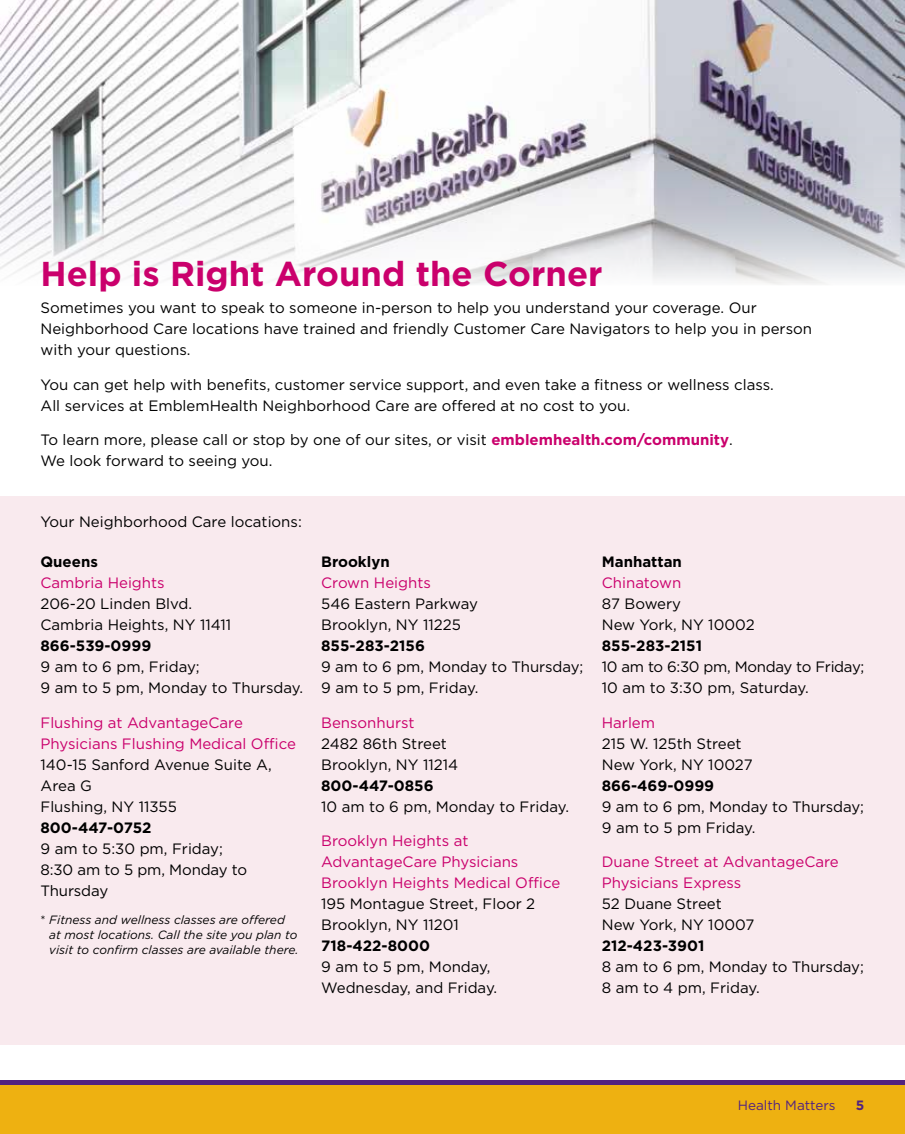
<style>
.page{position:relative;width:905px;height:1134px;background:#fff}
.page>*{position:absolute;margin:0;border:0;box-sizing:border-box;transform-origin:0 0}
.t1{font:700 34.5px "Gotham";color:#ca006c}
.t2{font:15px/21px "Gotham";color:#000}
.t3{font:15px/21px "Gotham";color:#ca006c}
.t4{font:700 15px "Gotham";color:#000}
.t5{font:15px/21px "Gotham";letter-spacing:-.02em;color:#000}
.t6{font:13.5px "Gotham";color:#522380}
.t7{font:700 13.5px "Gotham";color:#522380}
.t8{font:italic 12px/15px "Gotham";color:#000}
.s1{font-weight:700;color:#ca006c}
.s2{font-style:normal}
</style>
<div class="page">
<div style="left:0;top:1081px;width:904px;height:46px;background:#522380"></div>
<div style="left:0;top:1085px;width:904px;height:49px;background:#eeb111"></div>
<div style="left:0;top:496px;width:904px;height:548px;background:#f9eaee"></div>
<img style="left:0;top:0;width:904px;height:285px">
<h1 class="t1" style="left:40px;top:254px;width:563px">Help is Right Around the Corner</h1>
<p class="t2" style="left:40px;top:297px;width:773px">Sometimes you want to speak to someone in-person to help you understand your coverage. Our<br>Neighborhood Care locations have trained and friendly Customer Care Navigators to help you in person with your questions.</p>
<p class="t2" style="left:40px;top:373px;width:735px">You can get help with benefits, customer service support, and even take a fitness or wellness class.<br>All services at EmblemHealth Neighborhood Care are offered at no cost to you.</p>
<p class="t2" style="left:40px;top:429px;width:693px">To learn more, please call or stop by one of our sites, or visit <span class="s1">emblemhealth.com/community</span>.<br>We look forward to seeing you.</p>
<p class="t2" style="left:40px;top:511px;width:263px">Your Neighborhood Care locations:</p>
<p class="t4" style="left:40px;top:553px;width:59px">Queens</p>
<p class="t3" style="left:40px;top:572px;width:126px">Cambria Heights</p>
<p class="t2" style="left:40px;top:593px;width:192px">206-20 Linden Blvd.<br>Cambria Heights, NY 11411</p>
<p class="t4" style="left:40px;top:637px;width:112px">866-539-0999</p>
<p class="t2" style="left:40px;top:656px;width:264px">9 am to 6 pm, Friday;<br>9 am to 5 pm, Monday to Thursday.</p>
<p class="t3" style="left:40px;top:712px;width:257px">Flushing at AdvantageCare<br>Physicians Flushing Medical Office</p>
<p class="t2" style="left:40px;top:754px;width:233px">140-15 Sanford Avenue Suite A,<br>Area G<br>Flushing, NY 11355</p>
<p class="t4" style="left:40px;top:819px;width:112px">800-447-0752</p>
<p class="t2" style="left:40px;top:838px;width:208px">9 am to 5:30 pm, Friday;<br>8:30 am to 5 pm, Monday to<br>Thursday</p>
<p class="t8" style="left:49px;top:913px;width:251px;text-indent:-9px"><span class="s2">*</span> Fitness and wellness classes are offered at most locations. Call the site you plan to visit to confirm classes are available there.</p>
<p class="t4" style="left:321px;top:553px;width:70px">Brooklyn</p>
<p class="t3" style="left:321px;top:572px;width:111px">Crown Heights</p>
<p class="t2" style="left:321px;top:593px;width:158px">546 Eastern Parkway<br>Brooklyn, NY 11225</p>
<p class="t4" style="left:321px;top:637px;width:105px">855-283-2156</p>
<p class="t2" style="left:321px;top:656px;width:264px">9 am to 6 pm, Monday to Thursday;<br>9 am to 5 pm, Friday.</p>
<p class="t3" style="left:321px;top:712px;width:95px">Bensonhurst</p>
<p class="t2" style="left:321px;top:733px;width:138px">2482 86th Street<br>Brooklyn, NY 11214</p>
<p class="t4" style="left:321px;top:777px;width:114px">800-447-0856</p>
<p class="t2" style="left:321px;top:796px;width:249px">10 am to 6 pm, Monday to Friday.</p>
<p class="t3" style="left:321px;top:830px;width:240px">Brooklyn Heights at<br>AdvantageCare Physicians<br>Brooklyn Heights Medical Office</p>
<p class="t2" style="left:321px;top:893px;width:216px">195 Montague Street, Floor 2<br>Brooklyn, NY 11201</p>
<p class="t4" style="left:321px;top:937px;width:110px">718-422-8000</p>
<p class="t2" style="left:321px;top:956px;width:178px">9 am to 5 pm, Monday,<br>Wednesday, and Friday.</p>
<p class="t4" style="left:602px;top:553px;width:82px">Manhattan</p>
<p class="t3" style="left:602px;top:572px;width:81px">Chinatown</p>
<p class="t2" style="left:602px;top:593px;width:154px">87 Bowery<br>New York, NY 10002</p>
<p class="t4" style="left:602px;top:637px;width:102px">855-283-2151</p>
<p class="t5" style="left:602px;top:656px;width:264px">10 am to 6:30 pm, Monday to Friday;<br>10 am to 3:30 pm, Saturday.</p>
<p class="t3" style="left:602px;top:712px;width:55px">Harlem</p>
<p class="t2" style="left:602px;top:733px;width:152px">215 W. 125th Street<br>New York, NY 10027</p>
<p class="t4" style="left:602px;top:777px;width:114px">866-469-0999</p>
<p class="t2" style="left:602px;top:796px;width:264px">9 am to 6 pm, Monday to Thursday;<br>9 am to 5 pm Friday.</p>
<p class="t3" style="left:602px;top:851px;width:238px">Duane Street at AdvantageCare<br>Physicians Express</p>
<p class="t2" style="left:602px;top:893px;width:154px">52 Duane Street<br>New York, NY 10007</p>
<p class="t4" style="left:602px;top:937px;width:104px">212-423-3901</p>
<p class="t2" style="left:602px;top:956px;width:263px">8 am to 6 pm, Monday to Thursday;<br>8 am to 4 pm, Friday.</p>
<p class="t6" style="left:737px;top:1098px;width:99px">Health Matters</p>
<p class="t7" style="left:855px;top:1098px;width:10px">5</p>
</div>
